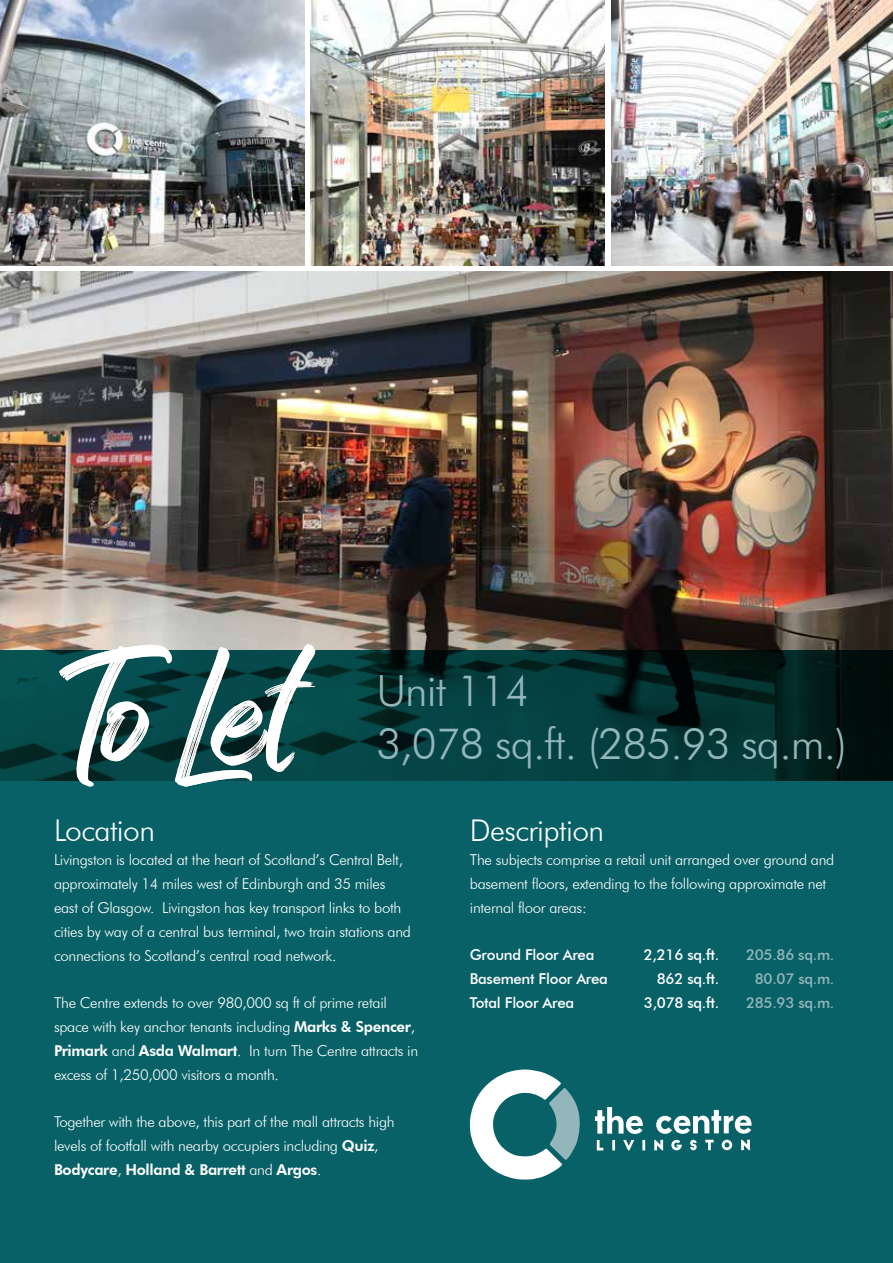
<style>
.page{position:relative;width:893px;height:1263px;background:#fff}
.page>*{position:absolute;margin:0;border:0;box-sizing:border-box;transform-origin:0 0}
.t1{font:150.9px "Kaiya Land";color:#fff}
.t2{font:300 43.05px/52.5px "Futura BT";letter-spacing:-.02em;color:#93b6bb}
.t3{font:300 30px "Futura BT";letter-spacing:-.02em;color:#fff}
.t4{font:300 15px/24px "Futura BT";letter-spacing:-.02em;color:#fff}
.t5{font:500 15px "Futura BT";letter-spacing:-.02em;color:#fff}
.t6{font:500 15px "Futura BT";letter-spacing:-.02em;color:#93b6bb}
.s1{font-weight:800}
</style>
<div class="page">
<div style="left:0;top:651px;width:893px;height:612px;background:#086167"></div>
<svg style="left:595px;top:1107px;width:48px;height:27px"></svg>
<svg style="left:656px;top:1110px;width:96px;height:24px"></svg>
<svg style="left:597px;top:1140px;width:6px;height:10px"></svg>
<svg style="left:612px;top:1140px;width:3px;height:10px"></svg>
<svg style="left:623px;top:1140px;width:11px;height:10px"></svg>
<svg style="left:642px;top:1140px;width:3px;height:10px"></svg>
<svg style="left:654px;top:1140px;width:9px;height:10px"></svg>
<svg style="left:671px;top:1140px;width:11px;height:10px"></svg>
<svg style="left:690px;top:1140px;width:7px;height:10px"></svg>
<svg style="left:705px;top:1140px;width:9px;height:10px"></svg>
<svg style="left:722px;top:1140px;width:10px;height:10px"></svg>
<svg style="left:741px;top:1140px;width:9px;height:10px"></svg>
<svg style="left:470px;top:1069px;width:110px;height:111px"></svg>
<img style="left:310px;top:0;width:295px;height:265px">
<img style="left:0;top:0;width:304px;height:265px">
<img style="left:611px;top:0;width:282px;height:265px">
<img style="left:0;top:272px;width:893px;height:509px">
<h1 class="t1" style="left:60px;top:607px;width:236px">To Let</h1>
<h2 class="t2" style="left:376px;top:664px;width:472px">Unit 114<br>3,078 sq.ft. (285.93 sq.m.)</h2>
<h3 class="t3" style="left:54px;top:812px;width:103px">Location</h3>
<p class="t4" style="left:54px;top:847px;width:359px">Livingston is located at the heart of Scotland’s Central Belt, approximately 14 miles west of Edinburgh and 35 miles east of Glasgow. Livingston has key transport links to both cities by way of a central bus terminal, two train stations and connections to Scotland’s central road network.</p>
<p class="t4" style="left:54px;top:990px;width:366px">The Centre extends to over 980,000 sq ft of prime retail space with key anchor tenants including <span class="s1">Marks &amp; Spencer</span>, <span class="s1">Primark</span> and <span class="s1">Asda Walmart</span>. In turn The Centre attracts in excess of 1,250,000 visitors a month.</p>
<p class="t4" style="left:54px;top:1110px;width:342px">Together with the above, this part of the mall attracts high levels of footfall with nearby occupiers including <span class="s1">Quiz</span>,<br><span class="s1">Bodycare</span>, <span class="s1">Holland &amp; Barrett</span> and <span class="s1">Argos</span>.</p>
<h3 class="t3" style="left:470px;top:812px;width:136px">Description</h3>
<p class="t4" style="left:470px;top:847px;width:366px">The subjects comprise a retail unit arranged over ground and basement floors, extending to the following approximate net internal floor areas:</p>
<p class="t5" style="left:470px;top:945px;width:126px">Ground Floor Area</p>
<p class="t5" style="left:644px;top:945px;width:77px">2,216 sq.ft.</p>
<p class="t6" style="left:746px;top:945px;width:90px">205.86 sq.m.</p>
<p class="t5" style="left:470px;top:969px;width:140px">Basement Floor Area</p>
<p class="t5" style="left:657px;top:969px;width:64px">862 sq.ft.</p>
<p class="t6" style="left:755px;top:969px;width:81px">80.07 sq.m.</p>
<p class="t5" style="left:470px;top:993px;width:106px">Total Floor Area</p>
<p class="t5" style="left:644px;top:993px;width:77px">3,078 sq.ft.</p>
<p class="t6" style="left:746px;top:993px;width:90px">285.93 sq.m.</p>
</div>
